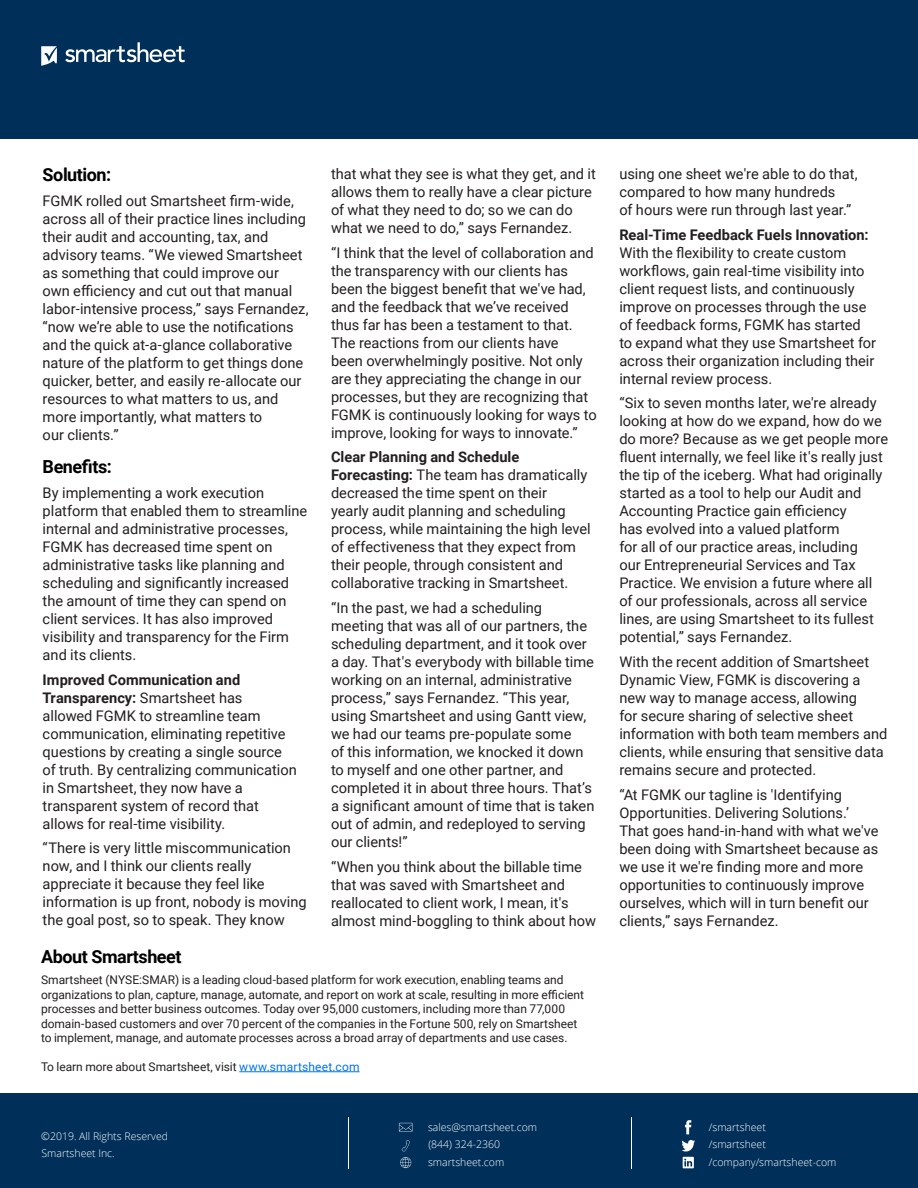
<style>
.page{position:relative;width:918px;height:1188px;background:#fff}
.page>*{position:absolute;margin:0;border:0;box-sizing:border-box;transform-origin:0 0}
.t1{font:700 18px "Roboto";letter-spacing:-.025em;color:#000}
.Body_Copy_3_Column{font:14.7px/18px "Roboto";color:#231f20}
.About_Smartsheet{font:12px/14.4px "Roboto";letter-spacing:-.005em;color:#231f20}
.Footer_Copy{font:300 10.5px/17.2px "Open Sans";color:#fff}
.s1{font-weight:700}
.s2{color:#0073ec}
</style>
<div class="page">
<div style="left:0;top:1093px;width:918px;height:95px;background:#003059"></div>
<hr style="left:348px;top:1117px;width:1px;height:51px;background:#fff">
<hr style="left:631px;top:1117px;width:1px;height:51px;background:#fff">
<svg style="left:685px;top:1120px;width:6px;height:14px"></svg>
<svg style="left:681px;top:1140px;width:14px;height:28px"></svg>
<svg style="left:399px;top:1123px;width:13px;height:9px"></svg>
<svg style="left:402px;top:1140px;width:8px;height:11px"></svg>
<svg style="left:400px;top:1157px;width:11px;height:11px"></svg>
<hr style="left:239px;top:1071px;width:121px;height:1px;background:#0073ec">
<div style="left:0;top:0;width:918px;height:138px;background:#003059"></div>
<svg style="left:65px;top:42px;width:120px;height:20px"></svg>
<svg style="left:41px;top:46px;width:16px;height:20px"></svg>
<h2 class="t1" style="left:43px;top:162px;width:70px">Solution:</h2>
<p class="Body_Copy_3_Column" style="left:43px;top:191px;width:267px">FGMK rolled out Smartsheet firm-wide, across all of their practice lines including their audit and accounting, tax, and advisory teams. “We viewed Smartsheet as something that could improve our own efficiency and cut out that manual labor-intensive process,” says Fernandez, “now we’re able to use the notifications and the quick at-a-glance collaborative nature of the platform to get things done quicker, better, and easily re-allocate our resources to what matters to us, and more importantly, what matters to<br>our clients.”</p>
<h2 class="t1" style="left:43px;top:454px;width:71px">Benefits:</h2>
<p class="Body_Copy_3_Column" style="left:43px;top:483px;width:266px">By implementing a work execution platform that enabled them to streamline internal and administrative processes, FGMK has decreased time spent on administrative tasks like planning and scheduling and significantly increased the amount of time they can spend on client services. It has also improved visibility and transparency for the Firm and its clients.</p>
<p class="Body_Copy_3_Column" style="left:43px;top:670px;width:256px"><span class="s1">Improved Communication and Transparency:</span> Smartsheet has<br>allowed FGMK to streamline team communication, eliminating repetitive questions by creating a single source of truth. By centralizing communication in Smartsheet, they now have a transparent system of record that allows for real-time visibility.</p>
<p class="Body_Copy_3_Column" style="left:43px;top:839px;width:265px">“There is very little miscommunication now, and I think our clients really appreciate it because they feel like information is up front, nobody is moving the goal post, so to speak. They know</p>
<p class="Body_Copy_3_Column" style="left:331px;top:164px;width:266px">that what they see is what they get, and it allows them to really have a clear picture of what they need to do; so we can do what we need to do,” says Fernandez.</p>
<p class="Body_Copy_3_Column" style="left:331px;top:243px;width:267px">“I think that the level of collaboration and the transparency with our clients has been the biggest benefit that we've had, and the feedback that we’ve received thus far has been a testament to that.<br>The reactions from our clients have<br>been overwhelmingly positive. Not only are they appreciating the change in our processes, but they are recognizing that FGMK is continuously looking for ways to improve, looking for ways to innovate.”</p>
<p class="Body_Copy_3_Column" style="left:331px;top:448px;width:261px"><span class="s1">Clear Planning and Schedule Forecasting:</span> The team has dramatically decreased the time spent on their<br>yearly audit planning and scheduling process, while maintaining the high level of effectiveness that they expect from their people, through consistent and collaborative tracking in Smartsheet.</p>
<p class="Body_Copy_3_Column" style="left:331px;top:598px;width:265px">“In the past, we had a scheduling meeting that was all of our partners, the scheduling department, and it took over a day. That's everybody with billable time working on an internal, administrative process,” says Fernandez. “This year, using Smartsheet and using Gantt view, we had our teams pre-populate some<br>of this information, we knocked it down to myself and one other partner, and completed it in about three hours. That’s a significant amount of time that is taken out of admin, and redeployed to serving our clients!”</p>
<p class="Body_Copy_3_Column" style="left:331px;top:857px;width:267px">“When you think about the billable time that was saved with Smartsheet and reallocated to client work, I mean, it's almost mind-boggling to think about how</p>
<h2 class="t1" style="left:41px;top:944px;width:142px">About Smartsheet</h2>
<p class="About_Smartsheet" style="left:41px;top:973px;width:545px">Smartsheet (NYSE:SMAR) is a leading cloud-based platform for work execution, enabling teams and organizations to plan, capture, manage, automate, and report on work at scale, resulting in more efficient processes and better business outcomes. Today over 95,000 customers, including more than 77,000 domain-based customers and over 70 percent of the companies in the Fortune 500, rely on Smartsheet to implement, manage, and automate processes across a broad array of departments and use cases.</p>
<p class="About_Smartsheet" style="left:41px;top:1059px;width:320px">To learn more about Smartsheet, visit <span class="s2">www.smartsheet.com</span></p>
<p class="Footer_Copy" style="left:41px;top:1127px;width:128px">©2019. All Rights Reserved<br>Smartsheet Inc.</p>
<p class="Footer_Copy" style="left:428px;top:1118px;width:111px">sales@smartsheet.com</p>
<p class="Footer_Copy" style="left:428px;top:1136px;width:78px">(844) 324-2360 smartsheet.com</p>
<p class="Body_Copy_3_Column" style="left:619px;top:164px;width:240px">using one sheet we're able to do that, compared to how many hundreds<br>of hours were run through last year.”</p>
<p class="Body_Copy_3_Column" style="left:619px;top:225px;width:258px"><span class="s1">Real-Time Feedback Fuels Innovation:<br></span>With the flexibility to create custom workflows, gain real-time visibility into client request lists, and continuously improve on processes through the use of feedback forms, FGMK has started to expand what they use Smartsheet for across their organization including their internal review process.</p>
<p class="Body_Copy_3_Column" style="left:619px;top:394px;width:270px">“Six to seven months later, we're already looking at how do we expand, how do we do more? Because as we get people more fluent internally, we feel like it's really just the tip of the iceberg. What had originally started as a tool to help our Audit and Accounting Practice gain efficiency<br>has evolved into a valued platform<br>for all of our practice areas, including<br>our Entrepreneurial Services and Tax Practice. We envision a future where all of our professionals, across all service lines, are using Smartsheet to its fullest potential,” says Fernandez.</p>
<p class="Body_Copy_3_Column" style="left:619px;top:652px;width:270px">With the recent addition of Smartsheet Dynamic View, FGMK is discovering a new way to manage access, allowing<br>for secure sharing of selective sheet information with both team members and clients, while ensuring that sensitive data remains secure and protected.</p>
<p class="Body_Copy_3_Column" style="left:619px;top:785px;width:261px">“At FGMK our tagline is 'Identifying Opportunities. Delivering Solutions.’ That goes hand-in-hand with what we've been doing with Smartsheet because as we use it we're finding more and more opportunities to continuously improve ourselves, which will in turn benefit our clients,” says Fernandez.</p>
<p class="Footer_Copy" style="left:709px;top:1118px;width:59px">/smartsheet</p>
<p class="Footer_Copy" style="left:709px;top:1136px;width:59px">/smartsheet</p>
<p class="Footer_Copy" style="left:709px;top:1153px;width:129px">/company/smartsheet-com</p>
</div>
